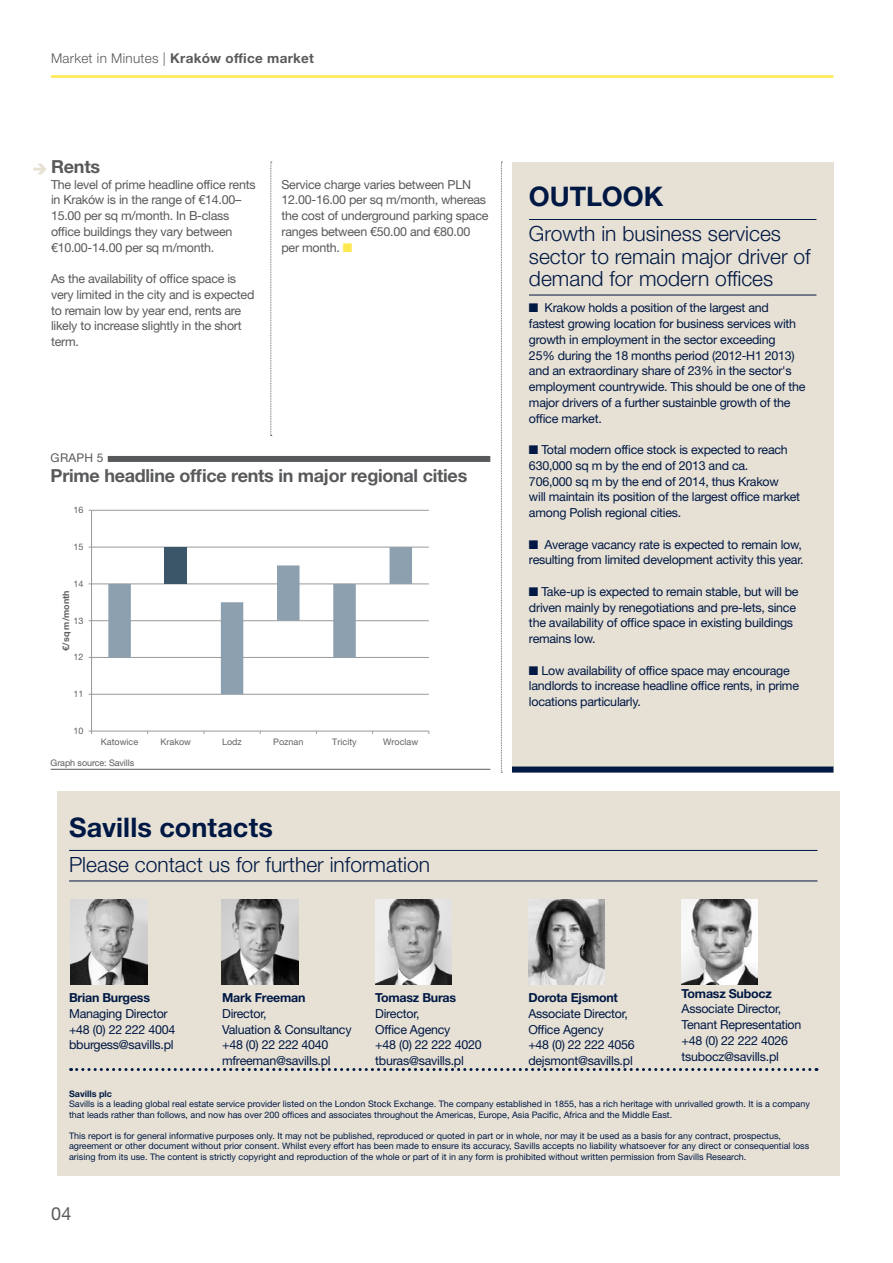
<style>
.page{position:relative;width:893px;height:1263px;background:#fff}
.page>*{position:absolute;margin:0;border:0;box-sizing:border-box;transform-origin:0 0}
.t1{font:700 27px "Helvetica Neue LT Std";color:#001844}
.t2{font:300 21px/22.5px "Helvetica Neue LT Std";color:#001844}
.t3{font:700 18px "Helvetica Neue LT Std";letter-spacing:-.015em;color:#58595b}
.t4{font:18px "Helvetica Neue LT Std";color:#58595b}
.t5{font:700 13.5px "Helvetica Neue LT Std";letter-spacing:.02em;color:#58595b}
.t6{font:12.45px/15.8px "Helvetica Neue LT Std";letter-spacing:-.02em;color:#001844}
.t7{font:12.45px/15.8px "Helvetica Neue LT Std";letter-spacing:-.02em;color:#58595b}
.t8{font:700 12.45px "Helvetica Neue LT Std";letter-spacing:-.02em;color:#001844}
.t9{font:12px "Helvetica Neue LT Std";color:#58595b}
.t10{font:9px/10.5px "Helvetica Neue LT Std";color:#001844}
.t11{font:9px "Helvetica Neue LT Std";color:#5f5f5f}
.t12{font:9px "Helvetica Neue LT Std";letter-spacing:-.01em;color:#58595b}
.t13{font:700 9px "Helvetica Neue LT Std";color:#5f5f5f}
.t14{font:700 9px "Helvetica Neue LT Std";color:#001844}
.s1{font-weight:300}
.s2{color:#ffe850}
</style>
<div class="page">
<hr style="left:51px;top:75px;width:782px;height:3px;background:#ffe850">
<div style="left:512px;top:162px;width:321px;height:610px;background:#e7e1d5"></div>
<hr style="left:529px;top:219px;width:287px;height:1px;background:#001844">
<hr style="left:529px;top:295px;width:287px;height:1px;background:#001844">
<div style="left:512px;top:766px;width:321px;height:6px;background:#001844"></div>
<svg style="left:501px;top:162px;width:1px;height:611px"></svg>
<svg style="left:270px;top:162px;width:2px;height:274px"></svg>
<div style="left:57px;top:791px;width:783px;height:385px;background:#e7e1d5"></div>
<hr style="left:69px;top:850px;width:748px;height:1px;background:#001844">
<hr style="left:69px;top:880px;width:748px;height:1px;background:#001844">
<svg style="left:71px;top:1068px;width:746px;height:3px"></svg>
<img style="left:71px;top:900px;width:76px;height:85px">
<img style="left:222px;top:900px;width:76px;height:85px">
<svg style="left:33px;top:164px;width:14px;height:11px"></svg>
<img style="left:528px;top:900px;width:77px;height:85px">
<img style="left:375px;top:900px;width:77px;height:85px">
<div style="left:108px;top:456px;width:382px;height:6px;background:#58595b"></div>
<hr style="left:51px;top:769px;width:439px;height:1px;background:#58595b">
<img style="left:682px;top:900px;width:75px;height:85px">
<hr style="left:92px;top:694px;width:337px;height:1px;background:#999">
<hr style="left:92px;top:657px;width:337px;height:1px;background:#999">
<hr style="left:92px;top:620px;width:337px;height:1px;background:#999">
<hr style="left:92px;top:584px;width:337px;height:1px;background:#999">
<hr style="left:92px;top:547px;width:337px;height:1px;background:#999">
<hr style="left:92px;top:510px;width:337px;height:1px;background:#999">
<svg style="left:108px;top:547px;width:304px;height:147px"></svg>
<hr style="left:91px;top:510px;width:1px;height:221px;background:#999">
<hr style="left:92px;top:731px;width:337px;height:1px;background:#999">
<p class="t5" style="left:51px;top:50px;width:264px"><span class="s1">Market in Minutes |</span> Kraków office market</p>
<h3 class="t3" style="left:51px;top:155px;width:51px">Rents</h3>
<p class="t7" style="left:51px;top:176px;width:206px">The level of prime headline office rents in Kraków is in the range of €14.00– 15.00 per sq m/month. In B-class office buildings they vary between €10.00-14.00 per sq m/month.</p>
<p class="t7" style="left:51px;top:271px;width:205px">As the availability of office space is very limited in the city and is expected to remain low by year end, rents are likely to increase slightly in the short term.</p>
<p class="t7" style="left:281px;top:176px;width:209px">Service charge varies between PLN<br>12.00-16.00 per sq m/month, whereas the cost of underground parking space ranges between €50.00 and €80.00 per month. <span class="s2">■</span></p>
<p class="t9" style="left:51px;top:450px;width:54px">graph 5</p>
<h3 class="t3" style="left:51px;top:464px;width:418px">Prime headline office rents in major regional cities</h3>
<p class="t11" style="left:73px;top:505px;width:12px">16</p>
<p class="t11" style="left:73px;top:541px;width:12px">15</p>
<p class="t11" style="left:73px;top:578px;width:12px">14</p>
<p class="t13" style="left:60px;top:651px;width:62px;rotate:-90deg">€/sq m/month</p>
<p class="t11" style="left:73px;top:615px;width:12px">13</p>
<p class="t11" style="left:73px;top:652px;width:12px">12</p>
<p class="t11" style="left:73px;top:689px;width:12px">11</p>
<p class="t11" style="left:73px;top:725px;width:12px">10</p>
<p class="t11" style="left:101px;top:737px;width:39px">Katowice</p>
<p class="t11" style="left:161px;top:737px;width:32px">Krakow</p>
<p class="t11" style="left:222px;top:737px;width:21px">Lodz</p>
<p class="t11" style="left:273px;top:737px;width:32px">Poznan</p>
<p class="t11" style="left:332px;top:737px;width:26px">Tricity</p>
<p class="t11" style="left:383px;top:737px;width:36px">Wroclaw</p>
<p class="t12" style="left:51px;top:757px;width:85px">Graph source: Savills</p>
<h1 class="t1" style="left:69px;top:810px;width:205px">Savills contacts</h1>
<h2 class="t2" style="left:69px;top:853px;width:362px">Please contact us for further information</h2>
<h1 class="t1" style="left:529px;top:180px;width:136px">OUTLOOK</h1>
<h2 class="t2" style="left:529px;top:222px;width:283px">Growth in business services sector to remain major driver of demand for modern offices</h2>
<p class="t6" style="left:529px;top:300px;width:278px">■ Krakow holds a position of the largest and fastest growing location for business services with growth in employment in the sector exceeding<br>25% during the 18 months period (2012-H 1 2013) and an extraordinary share of 23% in the sector's employment countrywide. This should be one of the major drivers of a further sustainble growth of the office market.</p>
<p class="t6" style="left:529px;top:442px;width:273px">■ Total modern office stock is expected to reach 630,000 sq m by the end of 2013 and ca.<br>706,000 sq m by the end of 2014, thus Krakow<br>will maintain its position of the largest office market among Polish regional cities.</p>
<p class="t6" style="left:529px;top:536px;width:276px">■ Average vacancy rate is expected to remain low, resulting from limited development activity this year.</p>
<p class="t6" style="left:529px;top:583px;width:271px">■ Take-up is expected to remain stable, but will be driven mainly by renegotiations and pre-lets, since the availability of office space in existing buildings remains low.</p>
<p class="t6" style="left:529px;top:662px;width:272px">■ Low availability of office space may encourage landlords to increase headline office rents, in prime locations particularly.</p>
<p class="t8" style="left:69px;top:990px;width:82px">Brian Burgess</p>
<p class="t6" style="left:69px;top:1005px;width:108px">Managing Director +48 (0) 22 222 4004 bburgess@savills.pl</p>
<p class="t8" style="left:222px;top:990px;width:85px">Mark Freeman</p>
<p class="t6" style="left:222px;top:1005px;width:131px">Director,<br>Valuation &amp; Consultancy +48 (0) 22 222 4040 mfreeman@savills.pl</p>
<p class="t8" style="left:375px;top:990px;width:82px">Tomasz Buras</p>
<p class="t6" style="left:375px;top:1005px;width:108px">Director,<br>Office Agency<br>+48 (0) 22 222 4020 tburas@savills.pl</p>
<p class="t8" style="left:528px;top:990px;width:91px">Dorota Ejsmont</p>
<p class="t6" style="left:528px;top:1005px;width:108px">Associate Director,<br>Office Agency<br>+48 (0) 22 222 4056 dejsmont@savills.pl</p>
<p class="t8" style="left:682px;top:985px;width:92px">Tomasz Subocz</p>
<p class="t6" style="left:682px;top:1001px;width:121px">Associate Director,<br>Tenant Representation +48 (0) 22 222 4026 tsubocz@savills.pl</p>
<p class="t14" style="left:69px;top:1088px;width:44px">Savills plc</p>
<p class="t10" style="left:69px;top:1099px;width:742px">Savills is a leading global real estate service provider listed on the London Stock Exchange. The company established in 1855, has a rich heritage with unrivalled growth. It is a company that leads rather than follows, and now has over 200 offices and associates throughout the Americas, Europe, Asia Pacific, Africa and the Middle East.</p>
<p class="t10" style="left:69px;top:1130px;width:742px">This report is for general informative purposes only. It may not be published, reproduced or quoted in part or in whole, nor may it be used as a basis for any contract, prospectus, agreement or other document without prior consent. Whilst every effort has been made to ensure its accuracy, Savills accepts no liability whatsoever for any direct or consequential loss arising from its use. The content is strictly copyright and reproduction of the whole or part of it in any form is prohibited without written permission from Savills Research.</p>
<h3 class="t4" style="left:51px;top:1203px;width:22px">04</h3>
</div>
